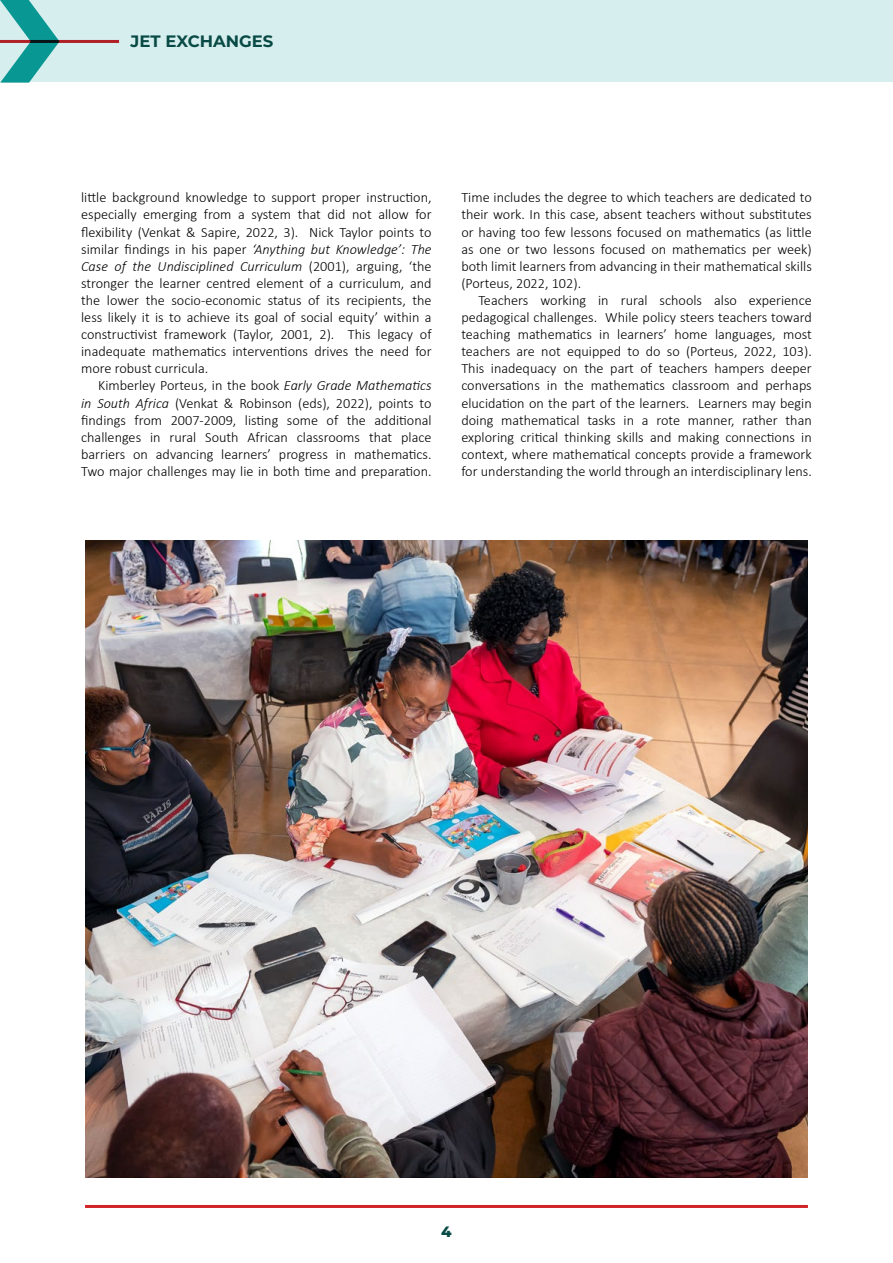
<style>
.page{position:relative;width:893px;height:1263px;background:#fff}
.page>*{position:absolute;margin:0;border:0;box-sizing:border-box;transform-origin:0 0}
.t1{font:700 16.5px "Montserrat";color:#084a45}
.t2{font:800 15px "Montserrat";color:#084a45}
.t3{font:300 14.25px/17.1px "Calibri";color:#000;text-align:justify}
.s1{font-style:italic}
</style>
<div class="page">
<div style="left:0;top:0;width:893px;height:82px;background:#d6eeed"></div>
<hr style="left:85px;top:1205px;width:723px;height:3px;background:#d12429">
<svg style="left:0;top:0;width:59px;height:83px"></svg>
<hr style="left:0;top:40px;width:119px;height:3px;background:#d12429">
<img style="left:85px;top:540px;width:723px;height:638px">
<p class="t1" style="left:131px;top:30px;width:144px">JET EXCHANGES</p>
<p class="t3" style="left:81px;top:189px;width:352px">little background knowledge to support proper instruction, especially emerging from a system that did not allow for flexibility (Venkat &amp; Sapire, 2022, 3). Nick Taylor points to similar findings in his paper <span class="s1">‘Anything but Knowledge’: The Case of the Undisciplined Curriculum</span> (2001), arguing, ‘the stronger the learner centred element of a curriculum, and the lower the socio-economic status of its recipients, the less likely it is to achieve its goal of social equity’ within a constructivist framework (Taylor, 2001, 2). This legacy of inadequate mathematics interventions drives the need for more robust curricula.</p>
<p class="t3" style="left:81px;top:377px;width:352px;text-indent:17px">Kimberley Porteus, in the book <span class="s1">Early Grade Mathematics in South Africa</span> (Venkat &amp; Robinson (eds), 2022), points to findings from 2007-2009, listing some of the additional challenges in rural South African classrooms that place barriers on advancing learners’ progress in mathematics.<br>Two major challenges may lie in both time and preparation.</p>
<p class="t3" style="left:461px;top:189px;width:352px">Time includes the degree to which teachers are dedicated to their work. In this case, absent teachers without substitutes or having too few lessons focused on mathematics (as little as one or two lessons focused on mathematics per week) both limit learners from advancing in their mathematical skills (Porteus, 2022, 102).</p>
<p class="t3" style="left:461px;top:291px;width:352px;text-indent:17px">Teachers working in rural schools also experience pedagogical challenges. While policy steers teachers toward teaching mathematics in learners’ home languages, most teachers are not equipped to do so (Porteus, 2022, 103).<br>This inadequacy on the part of teachers hampers deeper conversations in the mathematics classroom and perhaps elucidation on the part of the learners. Learners may begin doing mathematical tasks in a rote manner, rather than exploring critical thinking skills and making connections in context, where mathematical concepts provide a framework for understanding the world through an interdisciplinary lens.</p>
<p class="t2" style="left:441px;top:1221px;width:12px">4</p>
</div>
